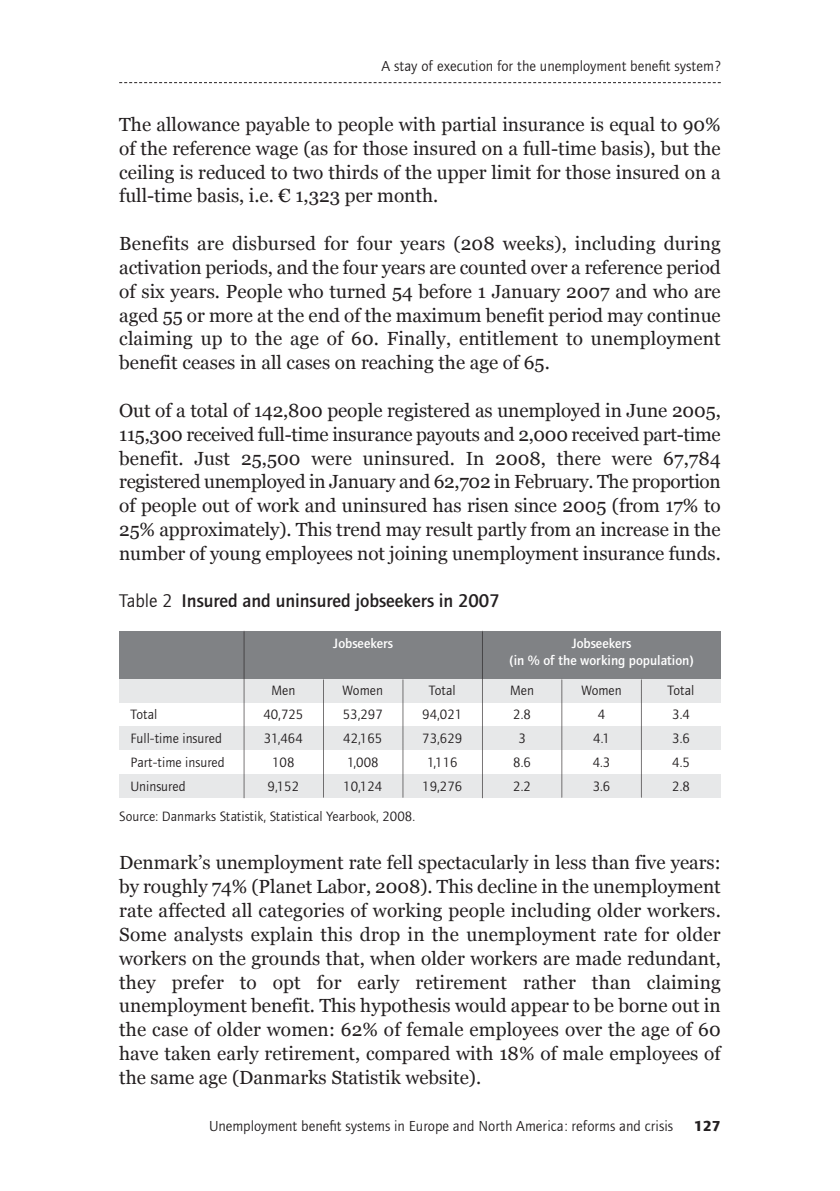
<style>
.page{position:relative;width:840px;height:1191px;background:#fff}
.page>*{position:absolute;margin:0;border:0;box-sizing:border-box;transform-origin:0 0}
.t1{font:19px/23.8px "Georgia";color:#231f20;text-align:justify}
.t2{font:500 19px "Foundry Journal";color:#231f20}
.t3{font:15px "Foundry Journal";color:#231f20}
.t4{font:700 15px "Foundry Journal";color:#231f20}
.t5{font:14px/23.8px "Foundry Journal";color:#231f20}
.t6{font:500 14px/16.8px "Foundry Journal";color:#fff;text-align:center}
.s1{font-weight:400}
</style>
<div class="page">
<svg style="left:119px;top:82px;width:601px;height:1px"></svg>
<div style="left:119px;top:631px;width:601px;height:48px;background:#808285"></div>
<div style="left:119px;top:726px;width:601px;height:24px;background:#e7e8e9"></div>
<div style="left:119px;top:679px;width:601px;height:23px;background:#e7e8e9"></div>
<div style="left:119px;top:774px;width:601px;height:24px;background:#e7e8e9"></div>
<svg style="left:243px;top:631px;width:2px;height:167px"></svg>
<svg style="left:482px;top:631px;width:1px;height:167px"></svg>
<svg style="left:323px;top:679px;width:1px;height:119px"></svg>
<svg style="left:561px;top:679px;width:1px;height:119px"></svg>
<svg style="left:402px;top:679px;width:1px;height:119px"></svg>
<svg style="left:640px;top:702px;width:1px;height:72px"></svg>
<p class="t3" style="left:381px;top:61px;width:340px">A stay of execution for the unemployment benefit system?</p>
<p class="t1" style="left:119px;top:112px;width:602px">The allowance payable to people with partial insurance is equal to 90% of the reference wage (as for those insured on a full-time basis), but the ceiling is reduced to two thirds of the upper limit for those insured on a full-time basis, i.e. € 1,323 per month.</p>
<p class="t1" style="left:119px;top:232px;width:602px">Benefits are disbursed for four years (208 weeks), including during activation periods, and the four years are counted over a reference period of six years. People who turned 54 before 1 January 2007 and who are aged 55 or more at the end of the maximum benefit period may continue claiming up to the age of 60. Finally, entitlement to unemployment benefit ceases in all cases on reaching the age of 65.</p>
<p class="t1" style="left:119px;top:398px;width:602px">Out of a total of 142,800 people registered as unemployed in June 2005, 115,300 received full-time insurance payouts and 2,000 received part-time benefit. Just 25,500 were uninsured. In 2008, there were 67,784 registered unemployed in January and 62,702 in February. The proportion of people out of work and uninsured has risen since 2005 (from 17% to 25% approximately). This trend may result partly from an increase in the number of young employees not joining unemployment insurance funds.</p>
<p class="t2" style="left:119px;top:595px;width:382px"><span class="s1">Table 2</span> Insured and uninsured jobseekers in 2007</p>
<p class="t5" style="left:130px;top:704px;width:96px">Total<br>Full-time insured<br>Part-time insured<br>Uninsured</p>
<p class="t6" style="left:333px;top:636px;width:61px">Jobseekers</p>
<p class="t5" style="left:271px;top:680px;width:25px">Men</p>
<p class="t5" style="left:342px;top:680px;width:42px">Women</p>
<p class="t5" style="left:428px;top:680px;width:28px">Total</p>
<p class="t5" style="left:263px;top:704px;width:42px">40,725</p>
<p class="t5" style="left:342px;top:704px;width:42px">53,297</p>
<p class="t5" style="left:422px;top:704px;width:42px">94,021</p>
<p class="t5" style="left:264px;top:728px;width:41px">31,464</p>
<p class="t5" style="left:343px;top:728px;width:41px">42,165</p>
<p class="t5" style="left:422px;top:728px;width:42px">73,629</p>
<p class="t5" style="left:272px;top:751px;width:24px">108</p>
<p class="t5" style="left:347px;top:751px;width:33px">1,008</p>
<p class="t5" style="left:427px;top:751px;width:32px">1,116</p>
<p class="t5" style="left:267px;top:775px;width:33px">9,152</p>
<p class="t5" style="left:343px;top:775px;width:41px">10,124</p>
<p class="t5" style="left:422px;top:775px;width:42px">19,276</p>
<p class="t5" style="left:119px;top:806px;width:297px">Source: Danmarks Statistik, Statistical Yearbook, 2008.</p>
<p class="t6" style="left:509px;top:636px;width:186px">Jobseekers<br>(in % of the working population)</p>
<p class="t5" style="left:510px;top:680px;width:25px">Men</p>
<p class="t5" style="left:581px;top:680px;width:42px">Women</p>
<p class="t5" style="left:667px;top:680px;width:28px">Total</p>
<p class="t5" style="left:513px;top:704px;width:19px">2.8</p>
<p class="t5" style="left:597px;top:704px;width:9px">4</p>
<p class="t5" style="left:671px;top:704px;width:19px">3.4</p>
<p class="t5" style="left:518px;top:728px;width:9px">3</p>
<p class="t5" style="left:593px;top:728px;width:18px">4.1</p>
<p class="t5" style="left:671px;top:728px;width:19px">3.6</p>
<p class="t5" style="left:513px;top:751px;width:19px">8.6</p>
<p class="t5" style="left:592px;top:751px;width:19px">4.3</p>
<p class="t5" style="left:671px;top:751px;width:19px">4.5</p>
<p class="t5" style="left:513px;top:775px;width:19px">2.2</p>
<p class="t5" style="left:592px;top:775px;width:19px">3.6</p>
<p class="t5" style="left:671px;top:775px;width:19px">2.8</p>
<p class="t1" style="left:119px;top:851px;width:602px">Denmark’s unemployment rate fell spectacularly in less than five years: by roughly 74% (Planet Labor, 2008). This decline in the unemployment rate affected all categories of working people including older workers.<br>Some analysts explain this drop in the unemployment rate for older workers on the grounds that, when older workers are made redundant, they prefer to opt for early retirement rather than claiming unemployment benefit. This hypothesis would appear to be borne out in the case of older women: 62% of female employees over the age of 60 have taken early retirement, compared with 18% of male employees of the same age (Danmarks Statistik website).</p>
<p class="t3" style="left:209px;top:1121px;width:465px">Unemployment benefit systems in Europe and North America: reforms and crisis</p>
<p class="t4" style="left:693px;top:1121px;width:28px">127</p>
</div>
